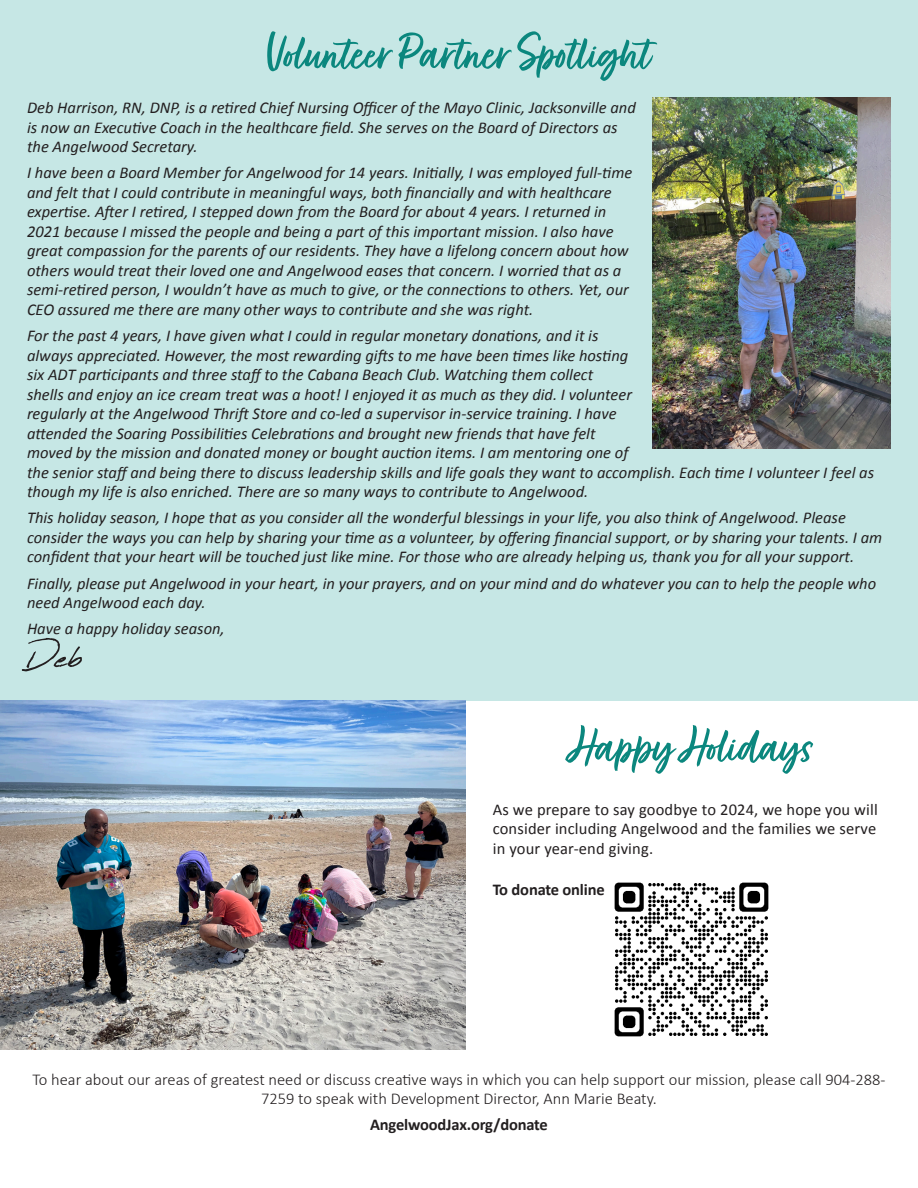
<style>
.page{position:relative;width:918px;height:1188px;background:#fff}
.page>*{position:absolute;margin:0;border:0;box-sizing:border-box;transform-origin:0 0}
.t1{font:60px "Pats Hand";color:#231f20}
.t2{font:57px "Fave Script Bold Pro";color:#0b877e}
.t3{font:italic 16.5px/19.5px "Calibri";color:#231f20}
.t4{font:300 16.5px/19.5px "Calibri";color:#231f20;text-align:center}
.t5{font:16.5px/19.5px "Calibri";letter-spacing:.01em;color:#231f20;text-align:justify}
.t6{font:700 16.5px "Calibri";letter-spacing:-.01em;color:#231f20}
</style>
<div class="page">
<img style="left:614px;top:882px;width:155px;height:155px">
<div style="left:0;top:0;width:918px;height:700px;background:#c6e7e5"></div>
<img style="left:652px;top:98px;width:239px;height:351px">
<img style="left:0;top:700px;width:466px;height:350px">
<img style="left:0;top:660px;width:1px;height:172px">
<p class="t2" style="left:267px;top:22px;width:386px">Volunteer Partner Spotlight</p>
<p class="t3" style="left:27px;top:97px;width:610px">Deb Harrison, RN, DNP, is a retired Chief Nursing Officer of the Mayo Clinic, Jacksonville and is now an Executive Coach in the healthcare field. She serves on the Board of Directors as the Angelwood Secretary.</p>
<p class="t3" style="left:27px;top:162px;width:607px">I have been a Board Member for Angelwood for 14 years. Initially, I was employed full-time and felt that I could contribute in meaningful ways, both financially and with healthcare expertise. After I retired, I stepped down from the Board for about 4 years. I returned in 2021 because I missed the people and being a part of this important mission. I also have great compassion for the parents of our residents. They have a lifelong concern about how others would treat their loved one and Angelwood eases that concern. I worried that as a semi-retired person, I wouldn’t have as much to give, or the connections to others. Yet, our CEO assured me there are many other ways to contribute and she was right.</p>
<p class="t3" style="left:27px;top:325px;width:849px">For the past 4 years, I have given what I could in regular monetary donations, and it is<br>always appreciated. However, the most rewarding gifts to me have been times like hosting<br>six ADT participants and three staff to the Cabana Beach Club. Watching them collect<br>shells and enjoy an ice cream treat was a hoot! I enjoyed it as much as they did. I volunteer<br>regularly at the Angelwood Thrift Store and co-led a supervisor in-service training. I have<br>attended the Soaring Possibilities Celebrations and brought new friends that have felt<br>moved by the mission and donated money or bought auction items. I am mentoring one of<br>the senior staff and being there to discuss leadership skills and life goals they want to accomplish. Each time I volunteer I feel as though my life is also enriched. There are so many ways to contribute to Angelwood.</p>
<p class="t3" style="left:27px;top:507px;width:857px">This holiday season, I hope that as you consider all the wonderful blessings in your life, you also think of Angelwood. Please consider the ways you can help by sharing your time as a volunteer, by offering financial support, or by sharing your talents. I am confident that your heart will be touched just like mine. For those who are already helping us, thank you for all your support.</p>
<p class="t3" style="left:27px;top:573px;width:851px">Finally, please put Angelwood in your heart, in your prayers, and on your mind and do whatever you can to help the people who need Angelwood each day.</p>
<p class="t3" style="left:27px;top:618px;width:199px">Have a happy holiday season,</p>
<p class="t1" style="left:27px;top:634px;width:56px">Deb</p>
<p class="t2" style="left:570px;top:715px;width:245px">Happy Holidays</p>
<p class="t5" style="left:493px;top:799px;width:387px">As we prepare to say goodbye to 2024, we hope you will consider including Angelwood and the families we serve in your year-end giving.</p>
<p class="t6" style="left:493px;top:879px;width:114px">To donate online</p>
<p class="t4" style="left:32px;top:1069px;width:855px">To hear about our areas of greatest need or discuss creative ways in which you can help support our mission, please call 904-288-<br>7259 to speak with Development Director, Ann Marie Beaty.</p>
<p class="t6" style="left:370px;top:1114px;width:179px">AngelwoodJax.org/donate</p>
</div>
